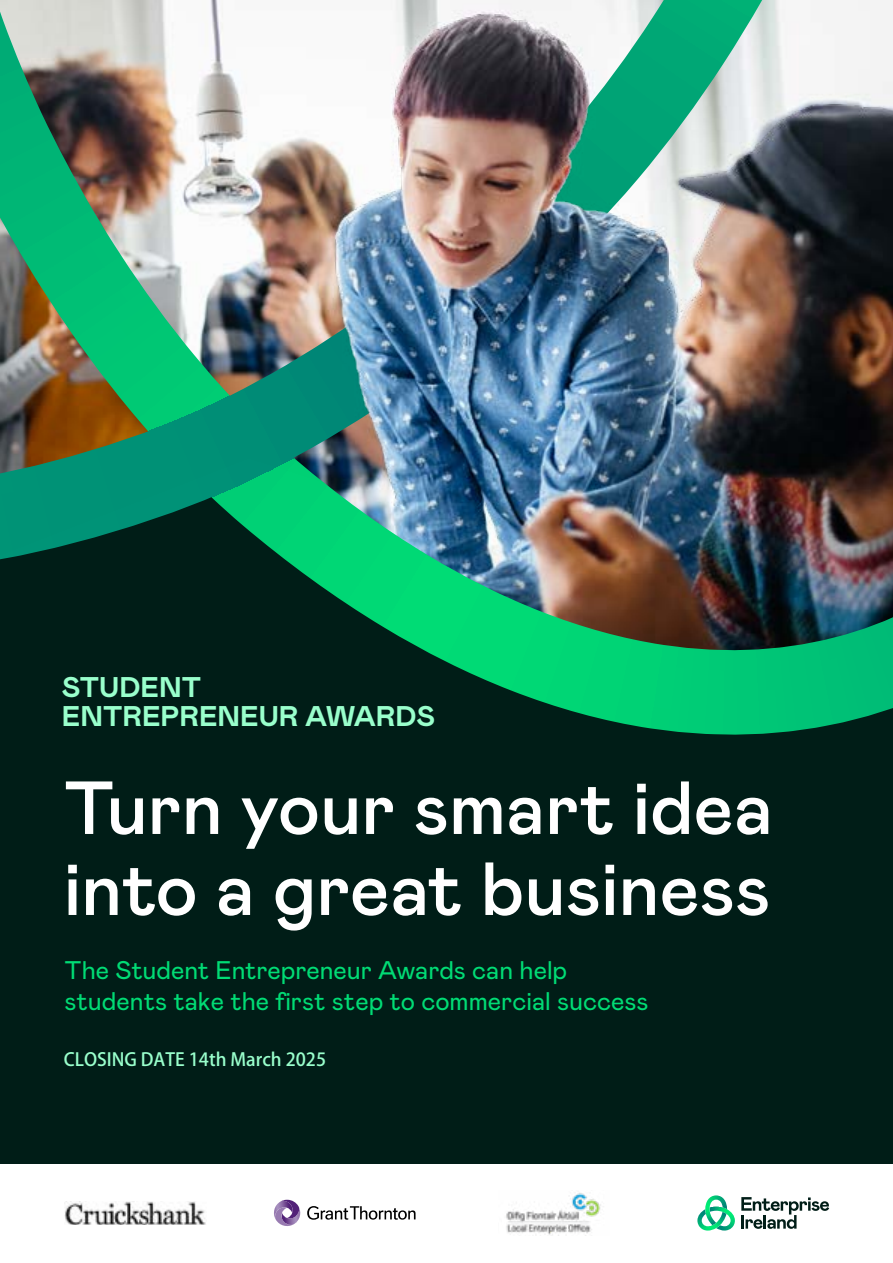
<style>
.page{position:relative;width:893px;height:1263px;background:#fff}
.page>*{position:absolute;margin:0;border:0;box-sizing:border-box;transform-origin:0 0}
.t1{font:500 75px/81px "Mabry Pro";color:#fff}
.t2{font:700 28.5px/29.5px "Mabry Pro";color:#9fc}
.t3{font:25.5px/30.6px "Mabry Pro";color:#00dc75}
.t4{font:700 18px "Adobe Fan Heiti Std";color:#9fc}
</style>
<div class="page">
<img style="left:65px;top:1201px;width:141px;height:23px">
<svg style="left:274px;top:1199px;width:142px;height:27px"></svg>
<img style="left:506px;top:1193px;width:95px;height:42px">
<svg style="left:741px;top:1197px;width:88px;height:32px"></svg>
<svg style="left:697px;top:1195px;width:38px;height:35px"></svg>
<div style="left:0;top:0;width:893px;height:1163px;background:#001d17"></div>
<svg style="left:332px;top:594px;width:561px;height:141px"></svg>
<img style="left:0;top:0;width:893px;height:594px">
<p class="t2" style="left:62px;top:672px;width:375px">STUDENT<br>ENTREPRENEUR AWARDS</p>
<h1 class="t1" style="left:64px;top:768px;width:711px">Turn your smart idea into a great business</h1>
<p class="t3" style="left:65px;top:955px;width:585px">The Student Entrepreneur Awards can help students take the first step to commercial success</p>
<p class="t4" style="left:64px;top:1048px;width:264px">CLOSING DATE 14th March 2025</p>
</div>
